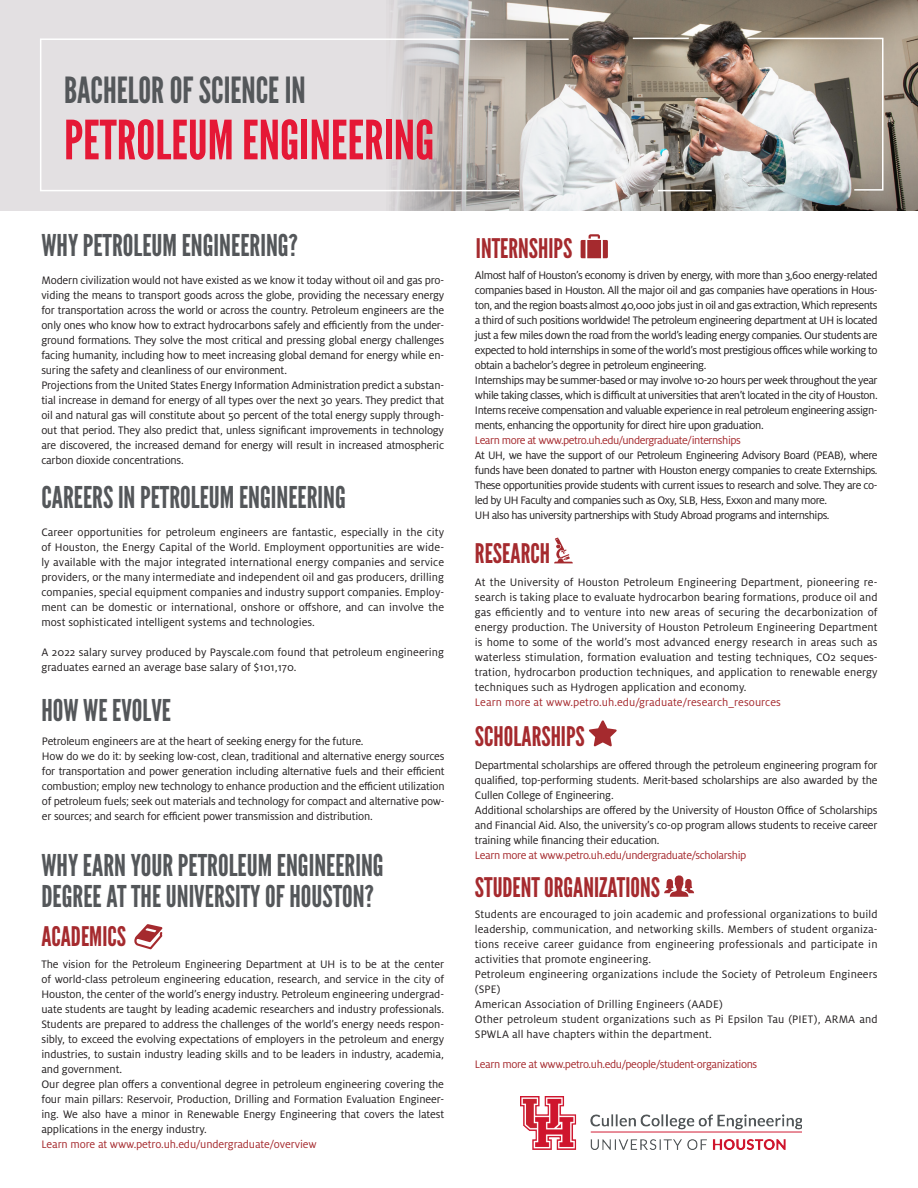
<style>
.page{position:relative;width:918px;height:1188px;background:#fff}
.page>*{position:absolute;margin:0;border:0;box-sizing:border-box;transform-origin:0 0}
.t1{font:54px "League Gothic";color:#e51836}
.t2{font:36px "League Gothic";color:#54575a}
.t3{font:30px/31.5px "League Gothic";color:#54575a}
.t4{font:27px "League Gothic";color:#a52a2e}
.t5{font:12px/15px "Milo OT";letter-spacing:-.01em;color:#231f20;text-align:justify}
.t6{font:12px/15px "Milo OT";letter-spacing:.01em;color:#231f20}
.t7{font:12px "Milo OT";letter-spacing:-.03em;color:#a52a2e}
.t8{font:12px "Milo OT";letter-spacing:-.04em;color:#231f20}
.t9{font:12px "Milo OT";letter-spacing:.01em;color:#a52a2e}
.t10{font:12px "Milo OT";letter-spacing:-.01em;color:#a52a2e}
</style>
<div class="page">
<div style="left:0;top:0;width:918px;height:211px;background:#e3e0e2"></div>
<img style="left:391px;top:0;width:527px;height:211px">
<hr style="left:633px;top:38px;width:56px;height:1px;background:#fff">
<svg style="left:134px;top:924px;width:29px;height:25px"></svg>
<svg style="left:554px;top:538px;width:19px;height:25px"></svg>
<svg style="left:589px;top:720px;width:28px;height:26px"></svg>
<svg style="left:664px;top:875px;width:30px;height:22px"></svg>
<svg style="left:581px;top:234px;width:27px;height:24px"></svg>
<img style="left:746px;top:37px;width:138px;height:154px">
<svg style="left:40px;top:38px;width:530px;height:154px"></svg>
<hr style="left:658px;top:190px;width:54px;height:1px;background:#fff">
<img style="left:520px;top:1096px;width:281px;height:53px">
<p class="t2" style="left:64px;top:68px;width:243px">BACHELOR OF SCIENCE IN</p>
<p class="t1" style="left:64px;top:108px;width:372px">PETROLEUM ENGINEERING</p>
<p class="t3" style="left:41px;top:230px;width:258px">WHY PETROLEUM ENGINEERING?</p>
<p class="t5" style="left:41px;top:273px;width:404px">Modern civilization would not have existed as we know it today without oil and gas pro&shy;viding the means to transport goods across the globe, providing the necessary energy for transportation across the world or across the country. Petroleum engineers are the only ones who know how to extract hydrocarbons safely and efficiently from the under&shy;ground formations. They solve the most critical and pressing global energy challenges facing humanity, including how to meet increasing global demand for energy while en&shy;suring the safety and cleanliness of our environment.</p>
<p class="t5" style="left:41px;top:378px;width:404px">Projections from the United States Energy Information Administration predict a substan&shy;tial increase in demand for energy of all types over the next 30 years. They predict that oil and natural gas will constitute about 50 percent of the total energy supply through&shy;out that period. They also predict that, unless significant improvements in technology are discovered, the increased demand for energy will result in increased atmospheric carbon dioxide concentrations.</p>
<p class="t3" style="left:41px;top:481px;width:306px">CAREERS IN PETROLEUM ENGINEERING</p>
<p class="t5" style="left:41px;top:525px;width:404px">Career opportunities for petroleum engineers are fantastic, especially in the city of Houston, the Energy Capital of the World. Employment opportunities are wide&shy;ly available with the major integrated international energy companies and service providers, or the many intermediate and independent oil and gas producers, drilling companies, special equipment companies and industry support companies. Employ&shy;ment can be domestic or international, onshore or offshore, and can involve the most sophisticated intelligent systems and technologies.</p>
<p class="t5" style="left:41px;top:645px;width:404px">A 2022 salary survey produced by Payscale.com found that petroleum engineering graduates earned an average base salary of $101,170.</p>
<p class="t3" style="left:41px;top:695px;width:131px">HOW WE EVOLVE</p>
<p class="t5" style="left:42px;top:734px;width:323px">Petroleum engineers are at the heart of seeking energy for the future.</p>
<p class="t5" style="left:42px;top:749px;width:404px">How do we do it: by seeking low-cost, clean, traditional and alternative energy sources for transportation and power generation including alternative fuels and their efficient combustion; employ new technology to enhance production and the efficient utilization of petroleum fuels; seek out materials and technology for compact and alternative pow&shy;er sources; and search for efficient power transmission and distribution.</p>
<p class="t3" style="left:41px;top:850px;width:344px">WHY EARN YOUR PETROLEUM ENGINEERING<br>DEGREE AT THE UNIVERSITY OF HOUSTON?</p>
<p class="t4" style="left:41px;top:921px;width:86px">ACADEMICS</p>
<p class="t5" style="left:41px;top:957px;width:404px">The vision for the Petroleum Engineering Department at UH is to be at the center of world-class petroleum engineering education, research, and service in the city of Houston, the center of the world’s energy industry. Petroleum engineering undergrad&shy;uate students are taught by leading academic researchers and industry professionals.<br>Students are prepared to address the challenges of the world’s energy needs respon&shy;sibly, to exceed the evolving expectations of employers in the petroleum and energy industries, to sustain industry leading skills and to be leaders in industry, academia, and government.</p>
<p class="t5" style="left:41px;top:1077px;width:404px">Our degree plan offers a conventional degree in petroleum engineering covering the four main pillars: Reservoir, Production, Drilling and Formation Evaluation Engineer&shy;ing. We also have a minor in Renewable Energy Engineering that covers the latest applications in the energy industry.</p>
<p class="t10" style="left:41px;top:1138px;width:277px">Learn more at www.petro.uh.edu/undergraduate/overview</p>
<p class="t4" style="left:476px;top:233px;width:98px">INTERNSHIPS</p>
<p class="t5" style="left:475px;top:268px;width:404px">Almost half of Houston’s economy is driven by energy, with more than 3,600 energy-related companies based in Houston. All the major oil and gas companies have operations in Hous&shy;ton, and the region boasts almost 40,000 jobs just in oil and gas extraction, Which represents a third of such positions worldwide! The petroleum engineering department at UH is located just a few miles down the road from the world’s leading energy companies. Our students are expected to hold internships in some of the world’s most prestigious offices while working to obtain a bachelor’s degree in petroleum engineering.</p>
<p class="t5" style="left:475px;top:373px;width:404px">Internships may be summer-based or may involve 10-20 hours per week throughout the year while taking classes, which is difficult at universities that aren’t located in the city of Houston.<br>Interns receive compensation and valuable experience in real petroleum engineering assign&shy;ments, enhancing the opportunity for direct hire upon graduation.</p>
<p class="t7" style="left:475px;top:433px;width:267px">Learn more at www.petro.uh.edu/undergraduate/internships</p>
<p class="t5" style="left:475px;top:448px;width:404px">At UH, we have the support of our Petroleum Engineering Advisory Board (PEAB), where funds have been donated to partner with Houston energy companies to create Externships.<br>These opportunities provide students with current issues to research and solve. They are co&shy;led by UH Faculty and companies such as Oxy, SLB, Hess, Exxon and many more.</p>
<p class="t8" style="left:475px;top:508px;width:356px">UH also has university partnerships with Study Abroad programs and internships.</p>
<p class="t4" style="left:475px;top:538px;width:77px">RESEARCH</p>
<p class="t5" style="left:475px;top:575px;width:404px">At the University of Houston Petroleum Engineering Department, pioneering re&shy;search is taking place to evaluate hydrocarbon bearing formations, produce oil and gas efficiently and to venture into new areas of securing the decarbonization of energy production. The University of Houston Petroleum Engineering Department is home to some of the world’s most advanced energy research in areas such as waterless stimulation, formation evaluation and testing techniques, CO2 seques&shy;tration, hydrocarbon production techniques, and application to renewable energy techniques such as Hydrogen application and economy.</p>
<p class="t9" style="left:475px;top:696px;width:308px">Learn more at www.petro.uh.edu/graduate/research_resources</p>
<p class="t4" style="left:475px;top:721px;width:111px">SCHOLARSHIPS</p>
<p class="t5" style="left:475px;top:758px;width:404px">Departmental scholarships are offered through the petroleum engineering program for qualified, top-performing students. Merit-based scholarships are also awarded by the Cullen College of Engineering.</p>
<p class="t5" style="left:475px;top:803px;width:404px">Additional scholarships are offered by the University of Houston Office of Scholarships and Financial Aid. Also, the university’s co-op program allows students to receive career training while financing their education.</p>
<p class="t7" style="left:475px;top:849px;width:273px">Learn more at www.petro.uh.edu/undergraduate/scholarship</p>
<p class="t4" style="left:475px;top:871px;width:187px">STUDENT ORGANIZATIONS</p>
<p class="t5" style="left:475px;top:907px;width:404px">Students are encouraged to join academic and professional organizations to build leadership, communication, and networking skills. Members of student organiza&shy;tions receive career guidance from engineering professionals and participate in activities that promote engineering.</p>
<p class="t6" style="left:475px;top:967px;width:404px">Petroleum engineering organizations include the Society of Petroleum Engineers (SPE)</p>
<p class="t6" style="left:475px;top:997px;width:249px">American Association of Drilling Engineers (AADE)</p>
<p class="t6" style="left:475px;top:1012px;width:404px">Other petroleum student organizations such as Pi Epsilon Tau (PIET), ARMA and<br>SPWLA all have chapters within the department.</p>
<p class="t7" style="left:475px;top:1057px;width:284px">Learn more at www.petro.uh.edu/people/student-organizations</p>
</div>
